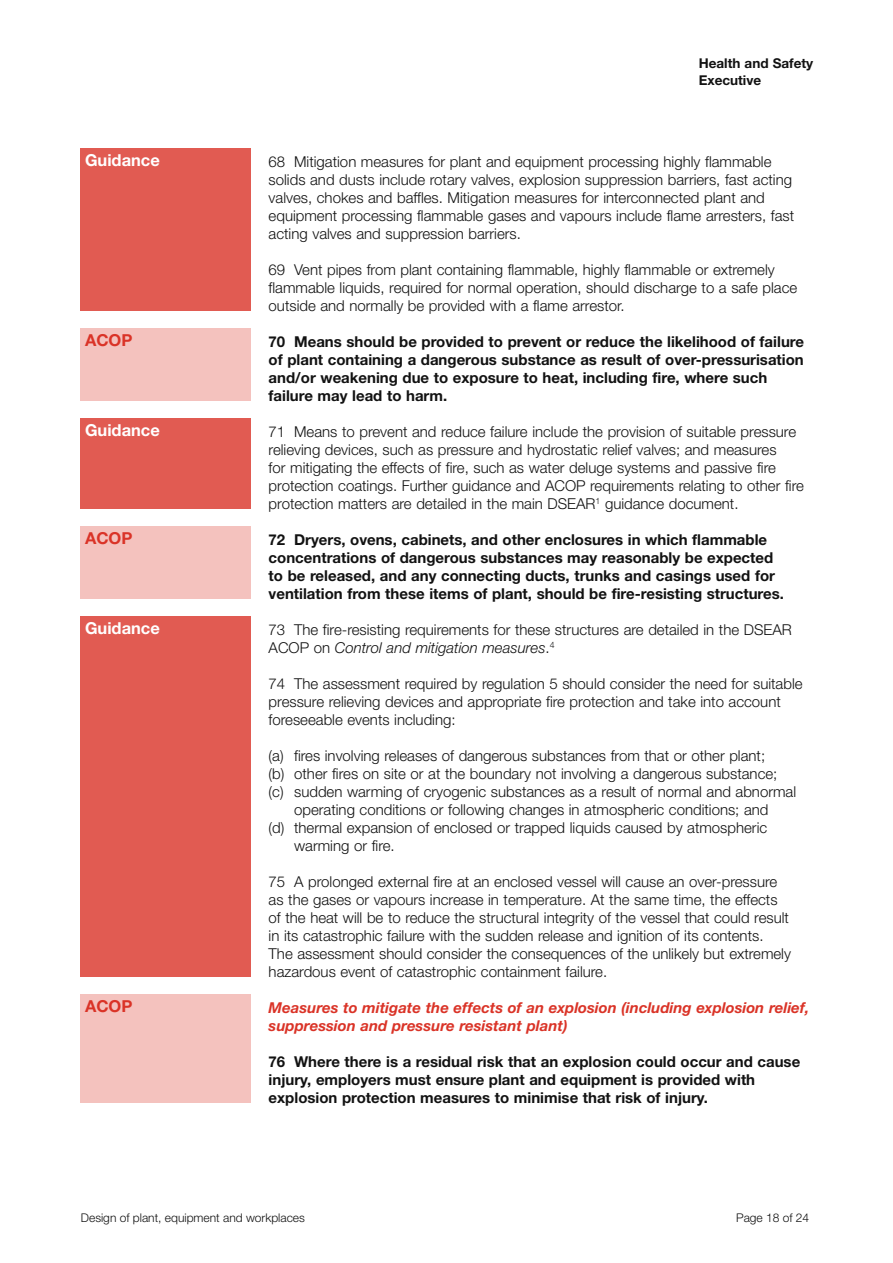
<style>
.page{position:relative;width:893px;height:1263px;background:#fff}
.page>*{position:absolute;margin:0;border:0;box-sizing:border-box;transform-origin:0 0}
.t1{font:700 16.5px "Helvetica Neue";color:#fff}
.t2{font:700 16.5px "Helvetica Neue";color:#da3327}
.Body_text{font:300 15px/18px "Helvetica Neue";color:#121212}
.Body_text-2{font:700 15px/18px "Helvetica Neue";color:#121212}
.t3{font:italic 700 15px/18px "Helvetica Neue";color:#da3327}
.Body_text-3{font:700 13.5px/16.5px "Helvetica Neue";color:#121212}
.Running_head_page_nu{font:300 12px "Helvetica Neue";color:#121212}
.s1{font-style:italic}
</style>
<div class="page">
<div style="left:81px;top:149px;width:170px;height:162px;background:#e15b52"></div>
<div style="left:81px;top:419px;width:170px;height:90px;background:#e15b52"></div>
<div style="left:81px;top:617px;width:170px;height:360px;background:#e15b52"></div>
<div style="left:81px;top:995px;width:170px;height:108px;background:#f4c2be"></div>
<div style="left:81px;top:527px;width:170px;height:72px;background:#f4c2be"></div>
<div style="left:81px;top:329px;width:170px;height:72px;background:#f4c2be"></div>
<p class="t1" style="left:85px;top:150px;width:76px">Guidance</p>
<p class="t2" style="left:85px;top:330px;width:49px">ACOP</p>
<p class="t1" style="left:85px;top:420px;width:76px">Guidance</p>
<p class="t2" style="left:85px;top:528px;width:49px">ACOP</p>
<p class="t1" style="left:85px;top:618px;width:76px">Guidance</p>
<p class="t2" style="left:85px;top:996px;width:49px">ACOP</p>
<p class="Body_text-3" style="left:699px;top:55px;width:116px">Health and Safety<br>Executive</p>
<p class="Body_text" style="left:269px;top:152px;width:527px">68 Mitigation measures for plant and equipment processing highly flammable solids and dusts include rotary valves, explosion suppression barriers, fast acting valves, chokes and baffles. Mitigation measures for interconnected plant and equipment processing flammable gases and vapours include flame arresters, fast acting valves and suppression barriers.</p>
<p class="Body_text" style="left:269px;top:260px;width:530px">69 Vent pipes from plant containing flammable, highly flammable or extremely flammable liquids, required for normal operation, should discharge to a safe place outside and normally be provided with a flame arrestor.</p>
<p class="Body_text-2" style="left:269px;top:332px;width:537px">70 Means should be provided to prevent or reduce the likelihood of failure of plant containing a dangerous substance as result of over-pressurisation and/or weakening due to exposure to heat, including fire, where such failure may lead to harm.</p>
<p class="Body_text" style="left:269px;top:422px;width:537px">71 Means to prevent and reduce failure include the provision of suitable pressure relieving devices, such as pressure and hydrostatic relief valves; and measures<br>for mitigating the effects of fire, such as water deluge systems and passive fire protection coatings. Further guidance and ACOP requirements relating to other fire protection matters are detailed in the main DSEAR<sup>1</sup> guidance document.</p>
<p class="Body_text-2" style="left:269px;top:530px;width:517px">72 Dryers, ovens, cabinets, and other enclosures in which flammable concentrations of dangerous substances may reasonably be expected to be released, and any connecting ducts, trunks and casings used for ventilation from these items of plant, should be fire-resisting structures.</p>
<p class="Body_text" style="left:269px;top:620px;width:525px">73 The fire-resisting requirements for these structures are detailed in the DSEAR<br>ACOP on <span class="s1">Control and mitigation measures</span>.<sup>4</sup></p>
<p class="Body_text" style="left:269px;top:674px;width:535px">74 The assessment required by regulation 5 should consider the need for suitable pressure relieving devices and appropriate fire protection and take into account foreseeable events including:</p>
<p class="Body_text" style="left:269px;top:746px;width:498px">(a) fires involving releases of dangerous substances from that or other plant;</p>
<p class="Body_text" style="left:269px;top:764px;width:510px">(b) other fires on site or at the boundary not involving a dangerous substance;</p>
<p class="Body_text" style="left:269px;top:782px;width:529px;text-align:center">(c) sudden warming of cryogenic substances as a result of normal and abnormal operating conditions or following changes in atmospheric conditions; and</p>
<p class="Body_text" style="left:294px;top:818px;width:475px;text-indent:-26px">(d) thermal expansion of enclosed or trapped liquids caused by atmospheric warming or fire.</p>
<p class="Body_text" style="left:269px;top:872px;width:524px">75 A prolonged external fire at an enclosed vessel will cause an over-pressure as the gases or vapours increase in temperature. At the same time, the effects of the heat will be to reduce the structural integrity of the vessel that could result in its catastrophic failure with the sudden release and ignition of its contents.<br>The assessment should consider the consequences of the unlikely but extremely hazardous event of catastrophic containment failure.</p>
<h3 class="t3" style="left:269px;top:998px;width:542px">Measures to mitigate the effects of an explosion (including explosion relief, suppression and pressure resistant plant)</h3>
<p class="Body_text-2" style="left:269px;top:1052px;width:533px">76 Where there is a residual risk that an explosion could occur and cause injury, employers must ensure plant and equipment is provided with explosion protection measures to minimise that risk of injury.</p>
<p class="Running_head_page_nu" style="left:81px;top:1211px;width:226px">Design of plant, equipment and workplaces</p>
<p class="Running_head_page_nu" style="left:736px;top:1211px;width:75px">Page 18 of 24</p>
</div>
